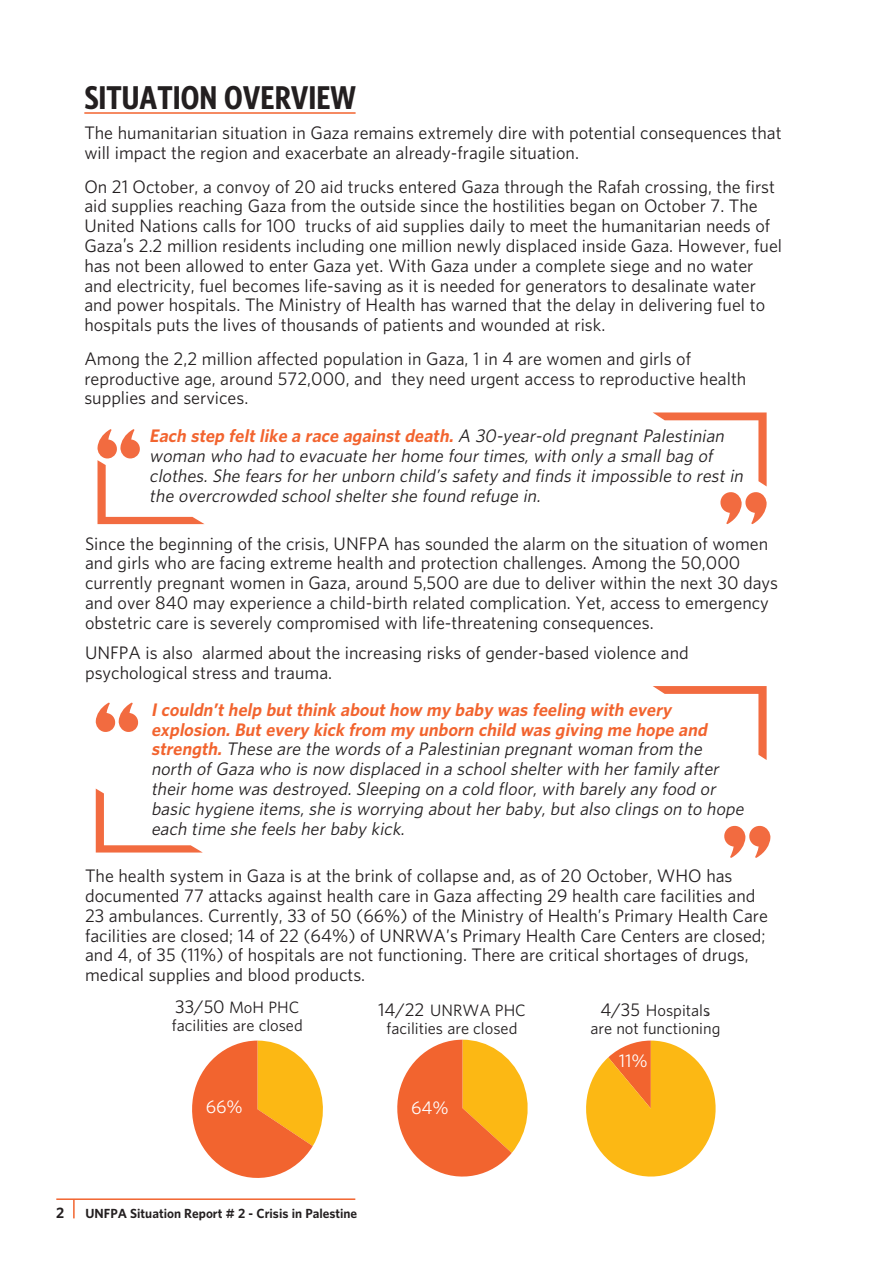
<style>
.page{position:relative;width:893px;height:1263px;background:#fff}
.page>*{position:absolute;margin:0;border:0;box-sizing:border-box;transform-origin:0 0}
.t1{font:700 condensed 30px "UNFPA";color:#231f20}
.t2{font:16.5px/19.8px "UNFPA Text";color:#231f20}
.t3{font:italic 16.5px/19.8px "UNFPA Text";color:#231f20}
.t4{font:italic 700 16.5px/19.8px "UNFPA";color:#f2642f}
.t5{font:16.5px "UNFPA Text";color:#fff}
.t6{font:15px/18px "UNFPA Text";color:#231f20;text-align:center}
.t7{font:700 13.5px "UNFPA";color:#231f20}
.t8{font:700 12px "UNFPA";color:#231f20}
.s1{font-size:18px}
.s2{font-family:"UNFPA Text";font-weight:400;color:#231f20}
.s3{font-family:"UNFPA";font-weight:700;color:#f2642f}
.s4{font-size:16.5px}
</style>
<div class="page">
<hr style="left:84px;top:112px;width:272px;height:2px;background:#f2642f">
<svg style="left:653px;top:412px;width:114px;height:112px"></svg>
<svg style="left:97px;top:429px;width:107px;height:95px"></svg>
<svg style="left:724px;top:825px;width:47px;height:33px"></svg>
<svg style="left:96px;top:788px;width:106px;height:64px"></svg>
<svg style="left:653px;top:686px;width:114px;height:74px"></svg>
<svg style="left:95px;top:702px;width:44px;height:30px"></svg>
<svg style="left:192px;top:1040px;width:131px;height:138px"></svg>
<svg style="left:397px;top:1040px;width:131px;height:137px"></svg>
<svg style="left:586px;top:1040px;width:130px;height:137px"></svg>
<hr style="left:56px;top:1198px;width:299px;height:2px;background:#f2642f">
<svg style="left:73px;top:1200px;width:2px;height:18px"></svg>
<h1 class="t1" style="left:84px;top:78px;width:273px">SITUATION OVERVIEW</h1>
<p class="t2" style="left:84px;top:123px;width:699px">The humanitarian situation in Gaza remains extremely dire with potential consequences that will impact the region and exacerbate an already-fragile situation.</p>
<p class="t2" style="left:84px;top:176px;width:699px">On 21 October, a convoy of 20 aid trucks entered Gaza through the Rafah crossing, the first aid supplies reaching Gaza from the outside since the hostilities began on October 7. The United Nations calls for 100 trucks of aid supplies daily to meet the humanitarian needs of Gaza<span class="s1">’</span>s 2.2 million residents including one million newly displaced inside Gaza. However, fuel has not been allowed to enter Gaza yet. With Gaza under a complete siege and no water and electricity, fuel becomes life-saving as it is needed for generators to desalinate water and power hospitals. The Ministry of Health has warned that the delay in delivering fuel to hospitals puts the lives of thousands of patients and wounded at risk.</p>
<p class="t2" style="left:84px;top:348px;width:663px">Among the 2,2 million affected population in Gaza, 1 in 4 are women and girls of reproductive age, around 572,000, and they need urgent access to reproductive health supplies and services.</p>
<p class="t4" style="left:149px;top:425px;width:580px">Each step feltlike a race againstdeath. <span class="s2">A 30-year-old pregnant Palestinian</span></p>
<p class="t3" style="left:149px;top:445px;width:599px">woman who had to evacuate her home four times, with only a small bag of clothes. She fears for her unborn child’s safety and finds it impossible to rest in the overcrowded school shelter she found refuge in.</p>
<p class="t2" style="left:85px;top:533px;width:695px">Since the beginning of the crisis, UNFPA has sounded the alarm on the situation of women and girls who are facing extreme health and protection challenges. Among the 50,000 currently pregnant women in Gaza, around 5,500 are due to deliver within the next 30 days and over 840 may experience a child-birth related complication. Yet, access to emergency obstetric care is severely compromised with life-threatening consequences.</p>
<p class="t2" style="left:85px;top:643px;width:605px">UNFPA is also alarmed about the increasing risks of gender-based violence and psychological stress and trauma.</p>
<p class="t4" style="left:151px;top:699px;width:561px">Icouldn’thelp butthink abouthow my baby was feeling with every explosion.Butevery kick from my unborn child was giving me hope and</p>
<p class="t3" style="left:151px;top:739px;width:598px"><span class="s3">strength.</span>These are the words of a Palestinian pregnant woman from the north of Gaza who is now displaced in a school shelter with her family after their home was destroyed. Sleeping on a cold floor, with barely any food or basic hygiene items,she is worrying aboutherbaby,butalso clings on to hope each time she feels her baby kick.</p>
<p class="t2" style="left:85px;top:865px;width:684px">The health system in Gaza is at the brink of collapse and, as of 20 October, WHO has documented 77 attacks against health care in Gaza affecting 29 health care facilities and 23 ambulances. Currently, 33 of 50 (66%) of the Ministry of Health’s Primary Health Care facilities are closed; 14 of 22 (64%) of UNRWA’s Primary Health Care Centers are closed; and 4, of 35 (11%) of hospitals are not functioning. There are critical shortages of drugs, medical supplies and blood products.</p>
<p class="t6" style="left:172px;top:997px;width:132px;text-align:left"><span class="s4">33/50</span> MoH PHC facilities are closed</p>
<p class="t6" style="left:378px;top:1001px;width:149px"><span class="s4">14/22</span> UNRWA PHC facilities are closed</p>
<p class="t6" style="left:590px;top:1001px;width:132px"><span class="s4">4/35</span> Hospitals are not functioning</p>
<p class="t5" style="left:206px;top:1096px;width:39px">66%</p>
<p class="t7" style="left:56px;top:1204px;width:10px">2</p>
<p class="t8" style="left:85px;top:1205px;width:273px">UNFPA Situation Report # 2 - Crisis in Palestine</p>
<p class="t5" style="left:411px;top:1097px;width:39px">64%</p>
<p class="t5" style="left:619px;top:1050px;width:30px">11%</p>
</div>
